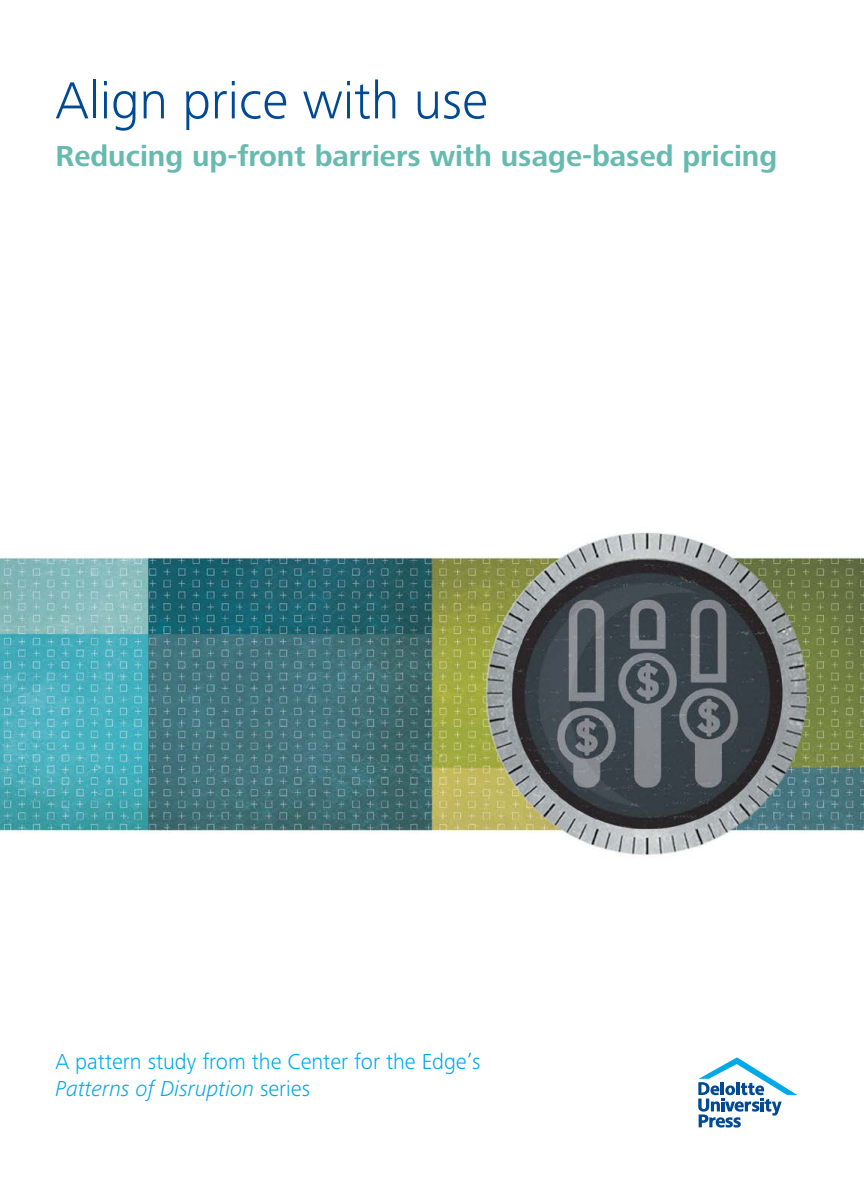
<style>
.page{position:relative;width:864px;height:1188px;background:#fff}
.page>*{position:absolute;margin:0;border:0;box-sizing:border-box;transform-origin:0 0}
.t1{font:300 54px "Frutiger Next Pro";color:#004a94}
.t2{font:700 30px "Frutiger Next Pro";color:#67baaf}
.t3{font:300 22.5px/27px "Frutiger Next Pro";color:#00aae7}
.s1{font-style:italic}
</style>
<div class="page">
<img style="left:0;top:532px;width:864px;height:324px">
<svg style="left:698px;top:1057px;width:99px;height:71px"></svg>
<h1 class="t1" style="left:56px;top:70px;width:434px">Align price with use</h1>
<h2 class="t2" style="left:56px;top:138px;width:723px">Reducing up-front barriers with usage-based pricing</h2>
<p class="t3" style="left:56px;top:1048px;width:427px">A pattern study from the Center for the Edge’s<br><span class="s1">Patterns of Disruption</span> series</p>
</div>
